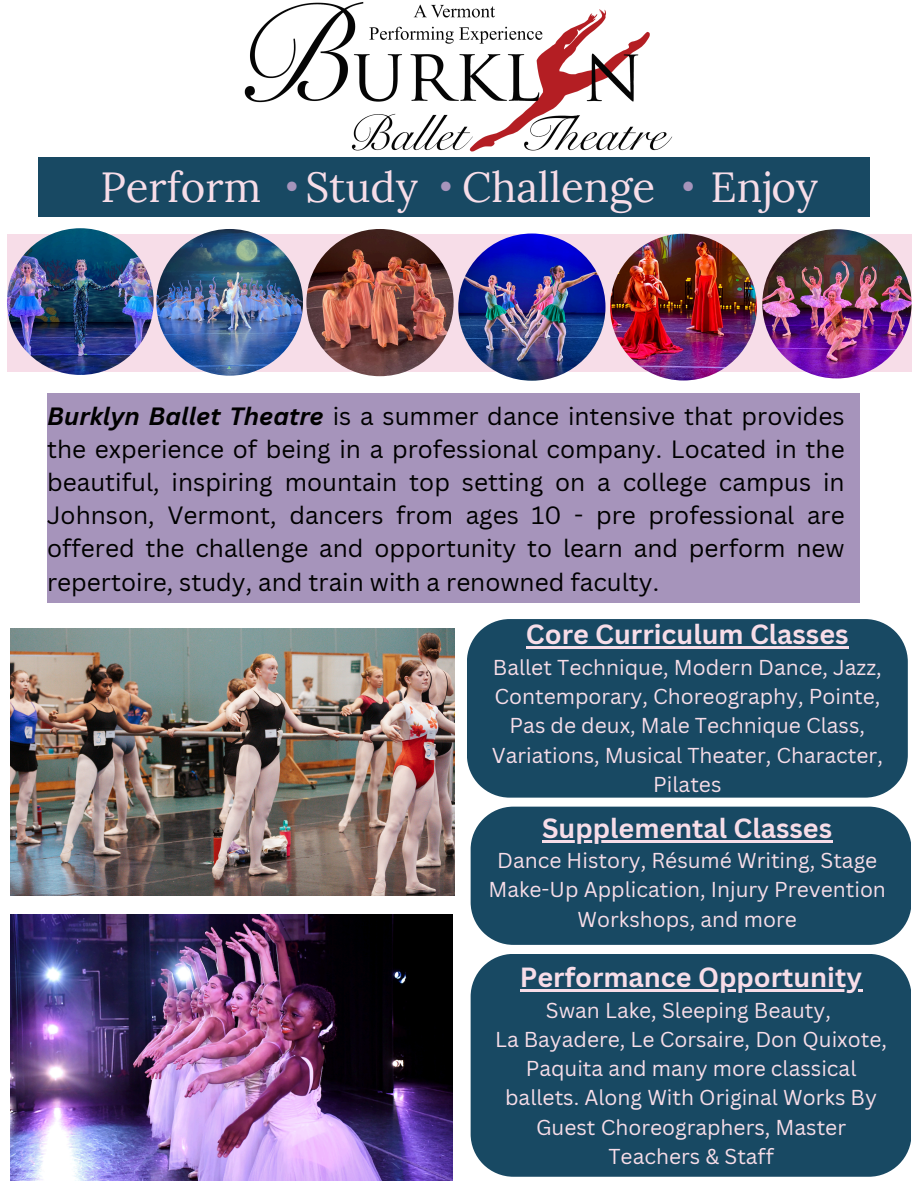
<style>
.page{position:relative;width:918px;height:1188px;background:#fff}
.page>*{position:absolute;margin:0;border:0;box-sizing:border-box;transform-origin:0 0}
.t1{font:42px "Lora";color:#f7dde8}
.t2{font:36px "Canva Sans";color:#a694bb}
.t3{font:700 27px "Canva Sans";color:#f7dde8}
.t4{font:24.45px/33.2px "Canva Sans";color:#000;text-align:justify}
.t5{font:21px/29.2px "Canva Sans";color:#f7dde8;text-align:center}
.s1{font-weight:700;font-style:italic}
</style>
<div class="page">
<div style="left:7px;top:234px;width:905px;height:137px;background:#f7dde8"></div>
<img style="left:7px;top:228px;width:147px;height:147px;border-radius:50%">
<img style="left:156px;top:229px;width:147px;height:147px;border-radius:50%">
<img style="left:306px;top:229px;width:148px;height:147px;border-radius:50%">
<img style="left:458px;top:234px;width:147px;height:147px;border-radius:50%">
<img style="left:610px;top:234px;width:147px;height:147px;border-radius:50%">
<img style="left:762px;top:229px;width:150px;height:149px;border-radius:50%">
<div style="left:38px;top:157px;width:832px;height:60px;background:#184963"></div>
<img style="left:244px;top:2px;width:429px;height:150px">
<div style="left:47px;top:393px;width:813px;height:209px;background:#a694bb"></div>
<div style="left:467px;top:619px;width:441px;height:179px;background:#184963"></div>
<div style="left:471px;top:807px;width:440px;height:138px;background:#184963"></div>
<div style="left:471px;top:954px;width:440px;height:223px;background:#184963"></div>
<img style="left:10px;top:628px;width:445px;height:268px">
<img style="left:10px;top:914px;width:442px;height:267px">
<hr style="left:526px;top:647px;width:323px;height:2px;background:#f7dde8">
<hr style="left:542px;top:840px;width:290px;height:2px;background:#f7dde8">
<hr style="left:520px;top:989px;width:342px;height:3px;background:#f7dde8">
<p class="t1" style="left:100px;top:159px;width:162px">Perform</p>
<p class="t2" style="left:285px;top:161px;width:14px">•</p>
<p class="t1" style="left:305px;top:159px;width:114px">Study</p>
<p class="t2" style="left:440px;top:161px;width:14px">•</p>
<p class="t1" style="left:462px;top:159px;width:195px">Challenge</p>
<p class="t2" style="left:682px;top:161px;width:14px">•</p>
<p class="t1" style="left:711px;top:159px;width:109px">Enjoy</p>
<p class="t4" style="left:47px;top:399px;width:799px"><span class="s1">Burklyn Ballet Theatre</span> is a summer dance intensive that provides the experience of being in a professional company. Located in the beautiful, inspiring mountain top setting on a college campus in Johnson, Vermont, dancers from ages 10 - pre professional are offered the challenge and opportunity to learn and perform new repertoire, study, and train with a renowned faculty.</p>
<h2 class="t3" style="left:526px;top:616px;width:324px">Core Curriculum Classes</h2>
<p class="t5" style="left:492px;top:652px;width:393px">Ballet Technique, Modern Dance, Jazz,<br>Contemporary, Choreography, Pointe,<br>Pas de deux, Male Technique Class,<br>Variations, Musical Theater, Character,<br>Pilates</p>
<p class="t3" style="left:542px;top:809px;width:292px">Supplemental Classes</p>
<p class="t5" style="left:488px;top:845px;width:399px">Dance History, Résumé Writing, Stage<br>Make-Up Application, Injury Prevention<br>Workshops, and more</p>
<p class="t3" style="left:520px;top:958px;width:344px">Performance Opportunity</p>
<p class="t5" style="left:546px;top:995px;width:287px">Swan Lake, Sleeping Beauty,</p>
<p class="t5" style="left:495px;top:1024px;width:393px">La Bayadere, Le Corsaire, Don Quixote,<br>Paquita and many more classical ballets. Along With Original Works By<br>Guest Choreographers, Master<br>Teachers &amp; Staff</p>
</div>
